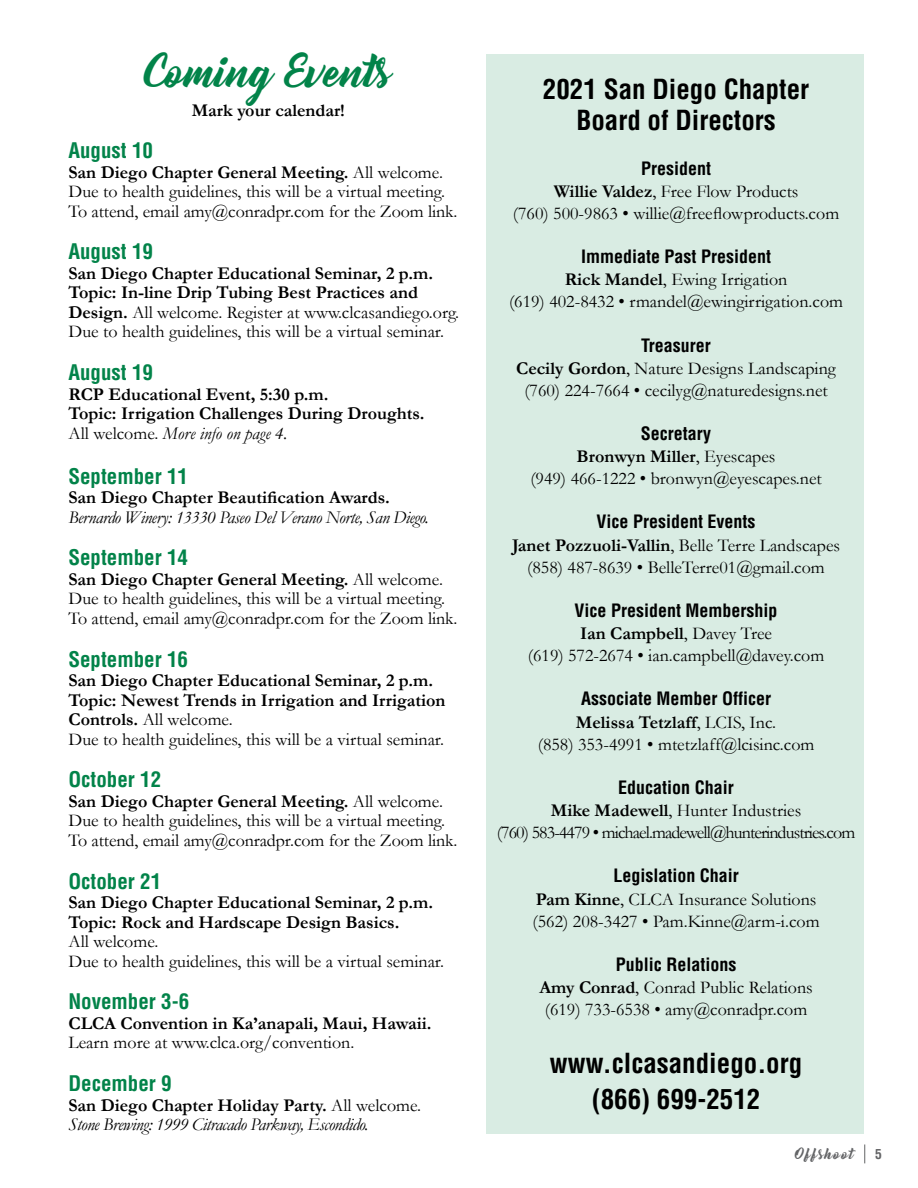
<style>
.page{position:relative;width:918px;height:1188px;background:#fff}
.page>*{position:absolute;margin:0;border:0;box-sizing:border-box;transform-origin:0 0}
.t1{font:40.5px "Bernadette";color:#028349}
.t2{font:700 condensed 27px/31.5px "Helvetica";color:#000;text-align:center}
.t3{font:700 condensed 21px "Helvetica";color:#028349}
.t4{font:18px/19.5px "Garamond";color:#000;text-align:center}
.t5{font:700 18px/19.5px "Garamond";color:#000}
.t6{font:700 condensed 18px "Helvetica";color:#000}
.t7{font:italic 18px/19.5px "Garamond";letter-spacing:-.025em;color:#000}
.t8{font:18px/22px "Garamond";letter-spacing:-.05em;color:#000;text-align:center}
.t9{font:13.5px "Bernadette";letter-spacing:.095em;color:#636466}
.t10{font:700 condensed 13.5px "Helvetica";color:#636466}
.s1{font-weight:700}
.s2{font-weight:400}
.s3{font-weight:400;font-style:italic}
.s4{font-weight:700;font-style:normal}
.s5{font-style:normal}
</style>
<div class="page">
<svg style="left:864px;top:1144px;width:1px;height:19px"></svg>
<div style="left:486px;top:54px;width:378px;height:1080px;background:#d9ece3"></div>
<h1 class="t1" style="left:144px;top:40px;width:250px">Coming Events</h1>
<p class="t5" style="left:192px;top:100px;width:155px">Mark your calendar!</p>
<p class="t3" style="left:68px;top:137px;width:86px">August 10</p>
<p class="t4" style="left:68px;top:162px;width:391px;text-align:left"><span class="s1">San Diego Chapter General Meeting.</span> All welcome.<br>Due to health guidelines, this will be a virtual meeting.<br>To attend, email amy@conradpr.com for the Zoom link.</p>
<p class="t3" style="left:68px;top:239px;width:86px">August 19</p>
<p class="t4" style="left:68px;top:263px;width:392px;text-align:left"><span class="s1">San Diego Chapter Educational Seminar, 2 p.m.<br>Topic: In-line Drip Tubing Best Practices and Design.</span> All welcome. Register at www.clcasandiego.org.<br>Due to health guidelines, this will be a virtual seminar.</p>
<p class="t3" style="left:68px;top:359px;width:86px">August 19</p>
<p class="t5" style="left:68px;top:384px;width:358px">RCP Educational Event, 5:30 p.m.<br>Topic: Irrigation Challenges During Droughts.<br><span class="s2">All welcome.</span> <span class="s3">More info on page 4.</span></p>
<p class="t3" style="left:68px;top:463px;width:121px">September 11</p>
<p class="t5" style="left:68px;top:488px;width:323px">San Diego Chapter Beautification Awards.</p>
<p class="t7" style="left:68px;top:507px;width:362px">Bernardo Winery: 13330 Paseo Del Verano Norte, San Diego.</p>
<p class="t3" style="left:68px;top:545px;width:121px">September 14</p>
<p class="t4" style="left:68px;top:569px;width:391px;text-align:left"><span class="s1">San Diego Chapter General Meeting.</span> All welcome.<br>Due to health guidelines, this will be a virtual meeting.<br>To attend, email amy@conradpr.com for the Zoom link.</p>
<p class="t3" style="left:68px;top:646px;width:121px">September 16</p>
<p class="t5" style="left:68px;top:671px;width:379px">San Diego Chapter Educational Seminar, 2 p.m.<br>Topic: Newest Trends in Irrigation and Irrigation Controls. <span class="s2">All welcome.<br>Due to health guidelines, this will be a virtual seminar.</span></p>
<p class="t3" style="left:68px;top:767px;width:94px">October 12</p>
<p class="t4" style="left:68px;top:791px;width:391px;text-align:left"><span class="s1">San Diego Chapter General Meeting.</span> All welcome.<br>Due to health guidelines, this will be a virtual meeting.<br>To attend, email amy@conradpr.com for the Zoom link.</p>
<p class="t3" style="left:68px;top:868px;width:94px">October 21</p>
<p class="t5" style="left:68px;top:893px;width:366px">San Diego Chapter Educational Seminar, 2 p.m.<br>Topic: Rock and Hardscape Design Basics.</p>
<p class="t4" style="left:68px;top:931px;width:377px;text-align:left">All welcome.<br>Due to health guidelines, this will be a virtual seminar.</p>
<p class="t3" style="left:68px;top:989px;width:122px">November 3-6</p>
<p class="t5" style="left:68px;top:1014px;width:365px">CLCA Convention in Ka’anapali, Maui, Hawaii.</p>
<p class="t4" style="left:68px;top:1033px;width:287px">Learn more at www.clca.org/convention.</p>
<p class="t3" style="left:68px;top:1070px;width:105px">December 9</p>
<p class="t7" style="left:68px;top:1095px;width:354px"><span class="s4">San Diego Chapter Holiday Party.</span> <span class="s5">All welcome.<br></span>Stone Brewing: 1999 Citracado Parkway, Escondido.</p>
<h2 class="t2" style="left:543px;top:73px;width:268px">2021 San Diego Chapter<br>Board of Directors</h2>
<p class="t6" style="left:641px;top:157px;width:72px">President</p>
<p class="t4" style="left:513px;top:180px;width:328px;line-height:22px"><span class="s1">Willie Valdez</span>, Free Flow Products<br>(760) 500-9863 • willie@freeflowproducts.com</p>
<p class="t6" style="left:581px;top:245px;width:192px">Immediate Past President</p>
<p class="t4" style="left:509px;top:268px;width:336px;line-height:22px"><span class="s1">Rick Mandel</span>, Ewing Irrigation<br>(619) 402-8432 • rmandel@ewingirrigation.com</p>
<p class="t6" style="left:641px;top:334px;width:71px">Treasurer</p>
<p class="t4" style="left:516px;top:357px;width:321px;line-height:22px"><span class="s1">Cecily Gordon</span>, Nature Designs Landscaping (760) 224-7664 • cecilyg@naturedesigns.net</p>
<p class="t6" style="left:641px;top:422px;width:72px">Secretary</p>
<p class="t4" style="left:530px;top:445px;width:293px;line-height:22px"><span class="s1">Bronwyn Miller</span>, Eyescapes<br>(949) 466-1222 • bronwyn@eyescapes.net</p>
<p class="t6" style="left:597px;top:511px;width:160px">Vice President Events</p>
<p class="t4" style="left:512px;top:533px;width:330px;line-height:22px"><span class="s1">Janet Pozzuoli-Vallin</span>, Belle Terre Landscapes (858) 487-8639 • BelleTerre01@gmail.com</p>
<p class="t6" style="left:575px;top:599px;width:205px">Vice President Membership</p>
<p class="t4" style="left:528px;top:622px;width:298px;line-height:22px"><span class="s1">Ian Campbell</span>, Davey Tree<br>(619) 572-2674 • ian.campbell@davey.com</p>
<p class="t6" style="left:581px;top:688px;width:191px">Associate Member Officer</p>
<p class="t4" style="left:538px;top:710px;width:278px;line-height:22px"><span class="s1">Melissa Tetzlaff</span>, LCIS, Inc.<br>(858) 353-4991 • mtetzlaff@lcisinc.com</p>
<p class="t6" style="left:618px;top:776px;width:117px">Education Chair</p>
<p class="t8" style="left:497px;top:799px;width:360px"><span class="s1">Mike Madewell</span>, Hunter Industries<br>(760) 583-4479 • michael.madewell@hunterindustries.com</p>
<p class="t6" style="left:613px;top:865px;width:127px">Legislation Chair</p>
<p class="t4" style="left:533px;top:887px;width:288px;line-height:22px;text-align:left"><span class="s1">Pam Kinne</span>, CLCA Insurance Solutions (562) 208-3427 • Pam.Kinne@arm-i.com</p>
<p class="t6" style="left:616px;top:953px;width:122px">Public Relations</p>
<p class="t4" style="left:539px;top:976px;width:275px;line-height:22px"><span class="s1">Amy Conrad</span>, Conrad Public Relations (619) 733-6538 • amy@conradpr.com</p>
<h2 class="t2" style="left:550px;top:1045px;width:254px;line-height:36px">www.clcasandiego.org (866) 699-2512</h2>
<p class="t9" style="left:795px;top:1143px;width:60px">Offshoot</p>
<p class="t10" style="left:875px;top:1146px;width:8px">5</p>
</div>
